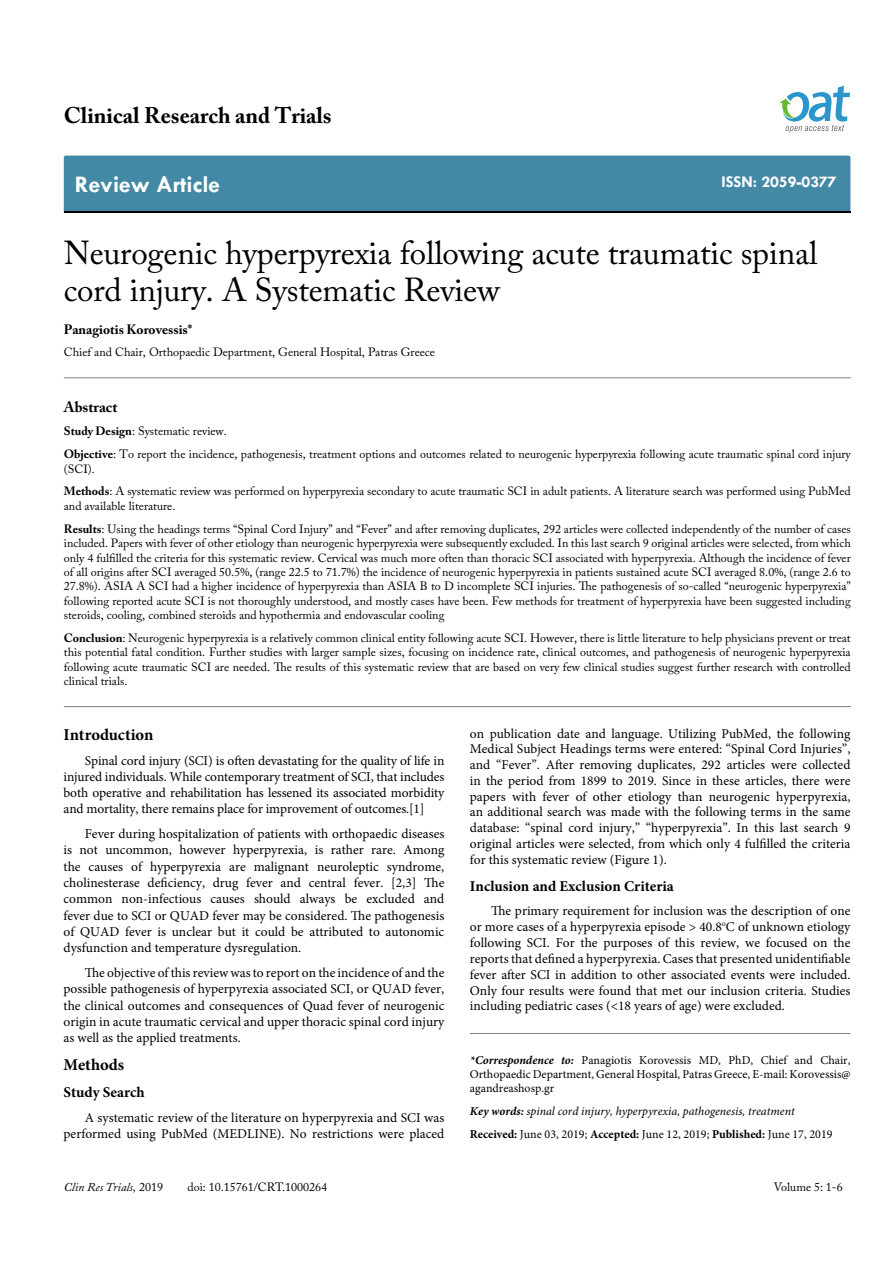
<style>
.page{position:relative;width:893px;height:1263px;background:#fff}
.page>*{position:absolute;margin:0;border:0;box-sizing:border-box;transform-origin:0 0}
.t1{font:33px/37.5px "Adobe Caslon Pro";letter-spacing:-.005em;color:#000}
.t2{font:700 24px "Tw Cen";color:#fff}
.t3{font:700 22.5px "Adobe Caslon Pro";color:#000}
.t4{font:700 16.5px "Minion Pro";color:#000}
.t5{font:700 16.5px "Tw Cen";color:#fff}
.t6{font:700 15px "Minion Pro";color:#000}
.t7{font:700 15px "Adobe Caslon Pro";color:#000}
.t8{font:13.5px/16.2px "Minion Pro";color:#000;text-align:justify}
.t9{font:700 13.5px "Adobe Caslon Pro";color:#000}
.t10{font:12px/14.4px "Adobe Caslon Pro";color:#000}
.t11{font:12px/14.4px "Minion Pro";color:#000;text-align:justify}
.t12{font:italic 12px/23px "Minion Pro";color:#000}
.t13{font:italic 12px "Adobe Caslon Pro";color:#000}
.s1{font-weight:700}
.s2{font-style:normal}
.s3{font-weight:700;font-style:italic}
.s4{font-weight:700;font-style:normal}
</style>
<div class="page">
<div style="left:64px;top:156px;width:786px;height:56px;background:#4389a5"></div>
<svg style="left:779px;top:86px;width:71px;height:47px"></svg>
<hr style="left:64px;top:706px;width:787px;height:1px;background:#808285">
<hr style="left:64px;top:377px;width:787px;height:1px;background:#808285">
<hr style="left:470px;top:1033px;width:380px;height:1px;background:#808285">
<h3 class="t3" style="left:64px;top:102px;width:269px">Clinical Research and Trials</h3>
<h2 class="t2" style="left:75px;top:170px;width:147px">Review Article</h2>
<p class="t5" style="left:721px;top:172px;width:117px">ISSN: 2059-0377</p>
<h1 class="t1" style="left:64px;top:233px;width:755px">Neurogenic hyperpyrexia following acute traumatic spinal cord injury. A Systematic Review</h1>
<p class="t9" style="left:64px;top:322px;width:130px">Panagiotis Korovessis*</p>
<p class="t10" style="left:64px;top:345px;width:373px">Chief and Chair, Orthopaedic Department, General Hospital, Patras Greece</p>
<p class="t7" style="left:64px;top:398px;width:55px">Abstract</p>
<p class="t10" style="left:64px;top:420px;width:788px;line-height:23px"><span class="s1">Study Design</span>: Systematic review.<br><span class="s1">Objective</span>: To report the incidence, pathogenesis, treatment options and outcomes related to neurogenic hyperpyrexia following acute traumatic spinal cord injury</p>
<p class="t10" style="left:64px;top:457px;width:788px;line-height:23px">(SCI).<br><span class="s1">Methods</span>: A systematic review was performed on hyperpyrexia secondary to acute traumatic SCI in adult patients. A literature search was performed using PubMed</p>
<p class="t10" style="left:64px;top:494px;width:788px;line-height:23px">and available literature.<br><span class="s1">Results</span>: Using the headings terms “Spinal Cord Injury” and “Fever” and after removing duplicates, 292 articles were collected independently of the number of cases</p>
<p class="t10" style="left:64px;top:536px;width:788px;text-align:justify">included. Papers with fever of other etiology than neurogenic hyperpyrexia were subsequently excluded. In this last search 9 original articles were selected, from which only 4 fulfilled the criteria for this systematic review. Cervical was much more often than thoracic SCI associated with hyperpyrexia. Although the incidence of fever of all origins after SCI averaged 50.5%, (range 22.5 to 71.7%) the incidence of neurogenic hyperpyrexia in patients sustained acute SCI averaged 8.0%, (range 2.6 to 27.8%). ASIA A SCI had a higher incidence of hyperpyrexia than ASIA B to D incomplete SCI injuries. The pathogenesis of so-called “neurogenic hyperpyrexia” following reported acute SCI is not thoroughly understood, and mostly cases have been. Few methods for treatment of hyperpyrexia have been suggested including steroids, cooling, combined steroids and hypothermia and endovascular cooling</p>
<p class="t10" style="left:64px;top:631px;width:788px;text-align:justify"><span class="s1">Conclusion</span>: Neurogenic hyperpyrexia is a relatively common clinical entity following acute SCI. However, there is little literature to help physicians prevent or treat this potential fatal condition. Further studies with larger sample sizes, focusing on incidence rate, clinical outcomes, and pathogenesis of neurogenic hyperpyrexia following acute traumatic SCI are needed. The results of this systematic review that are based on very few clinical studies suggest further research with controlled clinical trials.</p>
<p class="t4" style="left:64px;top:723px;width:91px">Introduction</p>
<p class="t8" style="left:64px;top:752px;width:382px;text-indent:21px">Spinal cord injury (SCI) is often devastating for the quality of life in injured individuals. While contemporary treatment of SCI, that includes both operative and rehabilitation has lessened its associated morbidity and mortality, there remains place for improvement of outcomes.[1]</p>
<p class="t8" style="left:64px;top:826px;width:382px;text-indent:21px">Fever during hospitalization of patients with orthopaedic diseases is not uncommon, however hyperpyrexia, is rather rare. Among the causes of hyperpyrexia are malignant neuroleptic syndrome, cholinesterase deficiency, drug fever and central fever. [2,3] The common non-infectious causes should always be excluded and fever due to SCI or QUAD fever may be considered. The pathogenesis of QUAD fever is unclear but it could be attributed to autonomic dysfunction and temperature dysregulation.</p>
<p class="t8" style="left:64px;top:965px;width:382px;text-indent:21px">The objective of this review was to report on the incidence of and the possible pathogenesis of hyperpyrexia associated SCI, or QUAD fever, the clinical outcomes and consequences of Quad fever of neurogenic origin in acute traumatic cervical and upper thoracic spinal cord injury as well as the applied treatments.</p>
<p class="t4" style="left:64px;top:1053px;width:62px">Methods</p>
<p class="t6" style="left:64px;top:1081px;width:83px">Study Search</p>
<p class="t8" style="left:64px;top:1109px;width:382px;text-align:right">A systematic review of the literature on hyperpyrexia and SCI was performed using PubMed (MEDLINE). No restrictions were placed</p>
<p class="t13" style="left:64px;top:1180px;width:101px">Clin Res Trials, <span class="s2">2019</span></p>
<p class="t10" style="left:188px;top:1180px;width:141px">doi: 10.15761/CRT.1000264</p>
<p class="t8" style="left:470px;top:725px;width:382px;line-height:15.8px">on publication date and language. Utilizing PubMed, the following Medical Subject Headings terms were entered: “Spinal Cord Injuries”, and “Fever”. After removing duplicates, 292 articles were collected in the period from 1899 to 2019. Since in these articles, there were papers with fever of other etiology than neurogenic hyperpyrexia, an additional search was made with the following terms in the same database: “spinal cord injury,” “hyperpyrexia”. In this last search 9 original articles were selected, from which only 4 fulfilled the criteria for this systematic review (Figure 1).</p>
<p class="t6" style="left:470px;top:875px;width:206px">Inclusion and Exclusion Criteria</p>
<p class="t8" style="left:470px;top:903px;width:382px;text-indent:21px">The primary requirement for inclusion was the description of one or more cases of a hyperpyrexia episode &gt; 40.8<sup>o</sup>C of unknown etiology following SCI. For the purposes of this review, we focused on the reports that defined a hyperpyrexia. Cases that presented unidentifiable fever after SCI in addition to other associated events were included.<br>Only four results were found that met our inclusion criteria. Studies including pediatric cases (&lt;18 years of age) were excluded.</p>
<p class="t11" style="left:470px;top:1052px;width:382px"><span class="s3">*Correspondence to:</span> Panagiotis Korovessis MD, PhD, Chief and Chair, Orthopaedic Department, General Hospital, Patras Greece, E-mail: Korovessis@ agandreashosp.gr</p>
<p class="t12" style="left:470px;top:1100px;width:364px"><span class="s1">Key words:</span> spinal cord injury, hyperpyrexia, pathogenesis, treatment<br><span class="s4">Received:</span> <span class="s2">June 03, 2019;</span> <span class="s4">Accepted:</span> <span class="s2">June 12, 2019;</span> <span class="s4">Published:</span> <span class="s2">June 17, 2019</span></p>
<p class="t10" style="left:774px;top:1180px;width:71px">Volume 5: 1-6</p>
</div>
